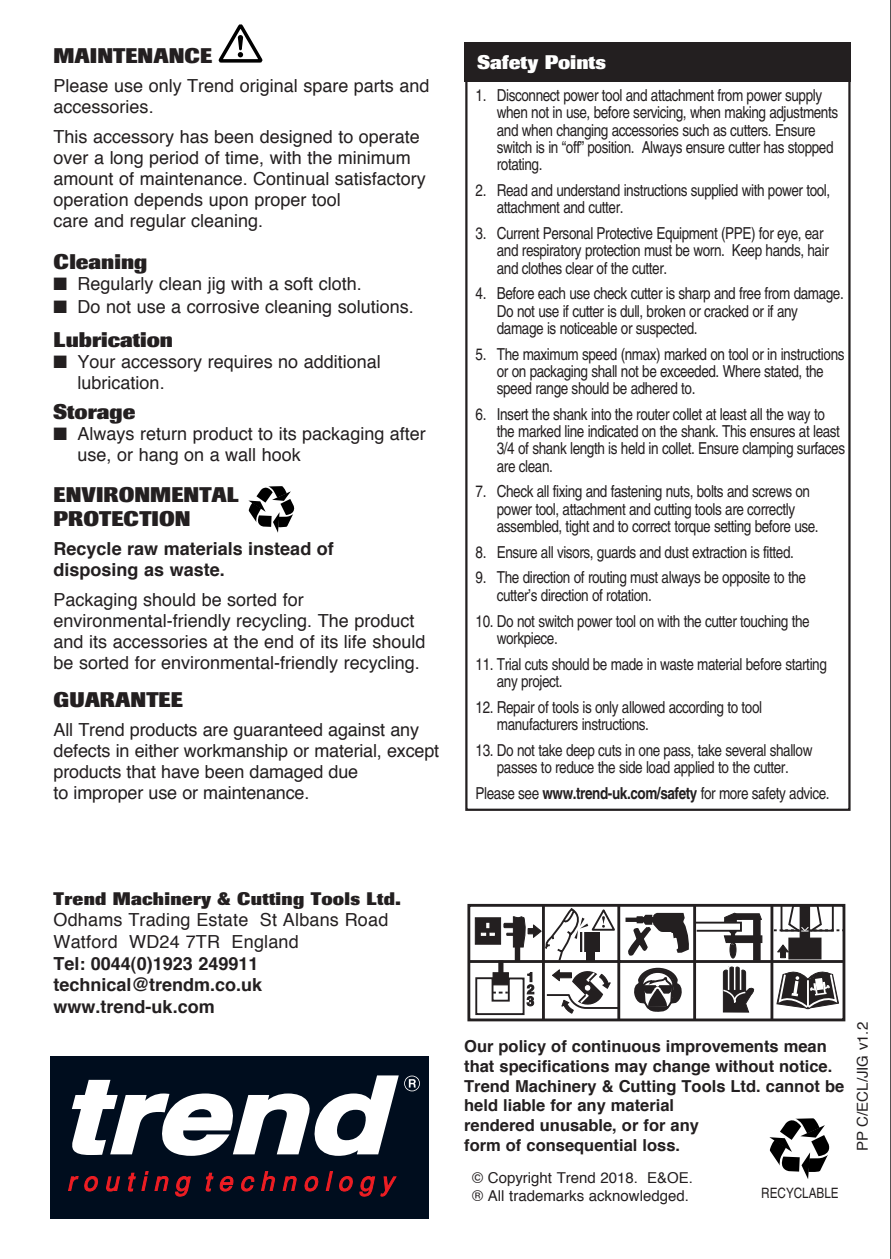
<style>
.page{position:relative;width:891px;height:1259px;background:#fff}
.page>*{position:absolute;margin:0;border:0;box-sizing:border-box;transform-origin:0 0}
.Main_Text_3mm_after{font:800 21px "Imago BQ";color:#231f20}
.t1{font:800 19.5px "Imago BQ";color:#fff}
.Main_Text_3mm_after-2{font:18px/21px "Helvetica";color:#231f20}
.Main_Text_3mm_after-3{font:700 18px "Helvetica";color:#231f20}
.Bold{font:700 18px "Helvetica";color:#231f20}
.Bold-2{font:800 18px "Imago BQ";letter-spacing:.015em;color:#231f20}
.Plain_Text_2{font:700 18px "Helvetica";color:#231f20}
.t2{font:condensed 16.5px/17.4px "Helvetica LT";letter-spacing:-.025em;color:#231f20}
.t3{font:700 16.5px/19.8px "Helvetica";color:#231f20}
.t4{font:15px "Helvetica";color:#231f20}
.t5{font:condensed 14.4px "Helvetica LT";color:#231f20}
.s1{font-weight:700}
</style>
<div class="page">
<div style="left:51px;top:1055px;width:378px;height:163px;background:#000d1e"></div>
<svg style="left:68px;top:1176px;width:31px;height:15px"></svg>
<svg style="left:106px;top:1176px;width:14px;height:15px"></svg>
<svg style="left:128px;top:1171px;width:41px;height:20px"></svg>
<svg style="left:175px;top:1176px;width:16px;height:20px"></svg>
<svg style="left:205px;top:1172px;width:28px;height:20px"></svg>
<svg style="left:241px;top:1176px;width:13px;height:15px"></svg>
<svg style="left:261px;top:1171px;width:14px;height:20px"></svg>
<svg style="left:282px;top:1176px;width:15px;height:14px"></svg>
<svg style="left:304px;top:1176px;width:15px;height:15px"></svg>
<svg style="left:325px;top:1171px;width:28px;height:20px"></svg>
<svg style="left:359px;top:1176px;width:38px;height:20px"></svg>
<svg style="left:71px;top:1075px;width:349px;height:80px"></svg>
<div style="left:465px;top:42px;width:386px;height:40px;background:#231f20"></div>
<svg style="left:776px;top:971px;width:63px;height:38px"></svg>
<hr style="left:468px;top:960px;width:377px;height:2px;background:#231f20">
<hr style="left:542px;top:905px;width:3px;height:115px;background:#231f20">
<hr style="left:617px;top:905px;width:3px;height:115px;background:#231f20">
<div style="left:800px;top:906px;width:9px;height:34px;background:#231f20"></div>
<div style="left:799px;top:905px;width:11px;height:36px;border:2px solid #231f20"></div>
<div style="left:788px;top:937px;width:33px;height:22px;background:#231f20;border:1px solid #231f20"></div>
<svg style="left:777px;top:944px;width:12px;height:14px"></svg>
<svg style="left:474px;top:907px;width:289px;height:108px"></svg>
<hr style="left:693px;top:905px;width:3px;height:115px;background:#231f20">
<hr style="left:770px;top:905px;width:3px;height:115px;background:#231f20">
<svg style="left:774px;top:907px;width:66px;height:26px"></svg>
<div style="left:467px;top:903px;width:378px;height:118px;border:3px solid #231f20"></div>
<svg style="left:769px;top:1118px;width:61px;height:61px"></svg>
<svg style="left:248px;top:486px;width:47px;height:46px"></svg>
<svg style="left:218px;top:24px;width:45px;height:39px"></svg>
<svg style="left:890px;top:0;width:1px;height:1259px"></svg>
<p class="Main_Text_3mm_after" style="left:54px;top:43px;width:160px">MAINTENANCE</p>
<p class="Main_Text_3mm_after-2" style="left:54px;top:76px;width:377px">Please use only Trend original spare parts and accessories.</p>
<p class="Main_Text_3mm_after-2" style="left:54px;top:127px;width:374px">This accessory has been designed to operate over a long period of time, with the minimum amount of maintenance. Continual satisfactory operation depends upon proper tool<br>care and regular cleaning.</p>
<p class="Main_Text_3mm_after" style="left:54px;top:249px;width:95px">Cleaning</p>
<p class="Main_Text_3mm_after-2" style="left:54px;top:274px;width:310px">■ Regularly clean jig with a soft cloth.</p>
<p class="Main_Text_3mm_after-2" style="left:54px;top:298px;width:362px">■ Do not use a corrosive cleaning solutions.</p>
<p class="Main_Text_3mm_after" style="left:54px;top:327px;width:121px">Lubrication</p>
<p class="Main_Text_3mm_after-2" style="left:78px;top:352px;width:305px;text-indent:-24px">■ Your accessory requires no additional lubrication.</p>
<p class="Main_Text_3mm_after" style="left:54px;top:398px;width:83px">Storage</p>
<p class="Main_Text_3mm_after-2" style="left:78px;top:424px;width:350px;text-indent:-24px">■ Always return product to its packaging after use, or hang on a wall hook</p>
<p class="Main_Text_3mm_after" style="left:54px;top:482px;width:187px">ENVIRONMENTAL</p>
<p class="Main_Text_3mm_after" style="left:54px;top:506px;width:138px">PROTECTION</p>
<p class="Main_Text_3mm_after-3" style="left:54px;top:536px;width:282px">Recycle raw materials instead of</p>
<p class="Main_Text_3mm_after-3" style="left:54px;top:557px;width:173px">disposing as waste.</p>
<p class="Main_Text_3mm_after-2" style="left:54px;top:590px;width:373px">Packaging should be sorted for environmental-friendly recycling. The product and its accessories at the end of its life should be sorted for environmental-friendly recycling.</p>
<p class="Main_Text_3mm_after" style="left:54px;top:687px;width:131px">GUARANTEE</p>
<p class="Main_Text_3mm_after-2" style="left:54px;top:720px;width:387px">All Trend products are guaranteed against any defects in either workmanship or material, except products that have been damaged due<br>to improper use or maintenance.</p>
<p class="t1" style="left:477px;top:50px;width:130px">Safety Points</p>
<p class="t2" style="left:497px;top:87px;width:343px;text-indent:-21px">1. Disconnect power tool and attachment from power supply when not in use, before servicing, when making adjustments and when changing accessories such as cutters. Ensure switch is in “off” position. Always ensure cutter has stopped rotating.</p>
<p class="t2" style="left:497px;top:181px;width:335px;text-indent:-21px">2. Read and understand instructions supplied with power tool, attachment and cutter.</p>
<p class="t2" style="left:497px;top:224px;width:333px;text-indent:-21px">3. Current Personal Protective Equipment (PPE) for eye, ear and respiratory protection must be worn. Keep hands, hair and clothes clear of the cutter.</p>
<p class="t2" style="left:497px;top:285px;width:348px;text-indent:-21px">4. Before each use check cutter is sharp and free from damage.<br>Do not use if cutter is dull, broken or cracked or if any damage is noticeable or suspected.</p>
<p class="t2" style="left:497px;top:345px;width:349px;text-indent:-21px">5. The maximum speed (nmax) marked on tool or in instructions or on packaging shall not be exceeded. Where stated, the speed range should be adhered to.</p>
<p class="t2" style="left:497px;top:405px;width:350px;text-indent:-21px">6. Insert the shank into the router collet at least all the way to the marked line indicated on the shank. This ensures at least 3/4 of shank length is held in collet. Ensure clamping surfaces are clean.</p>
<p class="t2" style="left:497px;top:483px;width:323px;text-indent:-21px">7. Check all fixing and fastening nuts, bolts and screws on power tool, attachment and cutting tools are correctly assembled, tight and to correct torque setting before use.</p>
<p class="t2" style="left:475px;top:543px;width:320px">8. Ensure all visors, guards and dust extraction is fitted.</p>
<p class="t2" style="left:497px;top:569px;width:311px;text-indent:-21px">9. The direction of routing must always be opposite to the cutter’s direction of rotation.</p>
<p class="t2" style="left:497px;top:612px;width:314px;text-indent:-21px">10. Do not switch power tool on with the cutter touching the workpiece.</p>
<p class="t2" style="left:497px;top:655px;width:331px;text-indent:-21px">11. Trial cuts should be made in waste material before starting any project.</p>
<p class="t2" style="left:497px;top:698px;width:267px;text-indent:-21px">12. Repair of tools is only allowed according to tool manufacturers instructions.</p>
<p class="t2" style="left:475px;top:741px;width:338px;text-align:center">13. Do not take deep cuts in one pass, take several shallow passes to reduce the side load applied to the cutter.</p>
<p class="t2" style="left:475px;top:784px;width:355px">Please see <span class="s1">www.trend-uk.com/safety</span> for more safety advice.</p>
<p class="Bold-2" style="left:54px;top:887px;width:348px">Trend Machinery &amp; Cutting Tools Ltd.</p>
<p class="Main_Text_3mm_after-2" style="left:54px;top:910px;width:336px">Odhams Trading Estate St Albans Road</p>
<p class="Main_Text_3mm_after-2" style="left:54px;top:932px;width:247px">Watford WD24 7TR England</p>
<p class="Plain_Text_2" style="left:54px;top:951px;width:206px">Tel: 0044(0)1923 249911</p>
<p class="Bold" style="left:54px;top:972px;width:210px">technical@trendm.co.uk</p>
<p class="Bold" style="left:54px;top:994px;width:163px">www.trend-uk.com</p>
<p class="t3" style="left:464px;top:1037px;width:381px">Our policy of continuous improvements mean that specifications may change without notice.<br>Trend Machinery &amp; Cutting Tools Ltd. cannot be held liable for any material<br>rendered unusable, or for any<br>form of consequential loss.</p>
<p class="t4" style="left:472px;top:1167px;width:222px">© Copyright Trend 2018. E&amp;OE.</p>
<p class="t4" style="left:472px;top:1185px;width:218px">® All trademarks acknowledged.</p>
<p class="t5" style="left:761px;top:1184px;width:79px">RECYCLABLE</p>
<p class="t4" style="left:852px;top:1150px;width:130px;rotate:-90deg">PP C/ECL/JIG v1.2</p>
</div>
